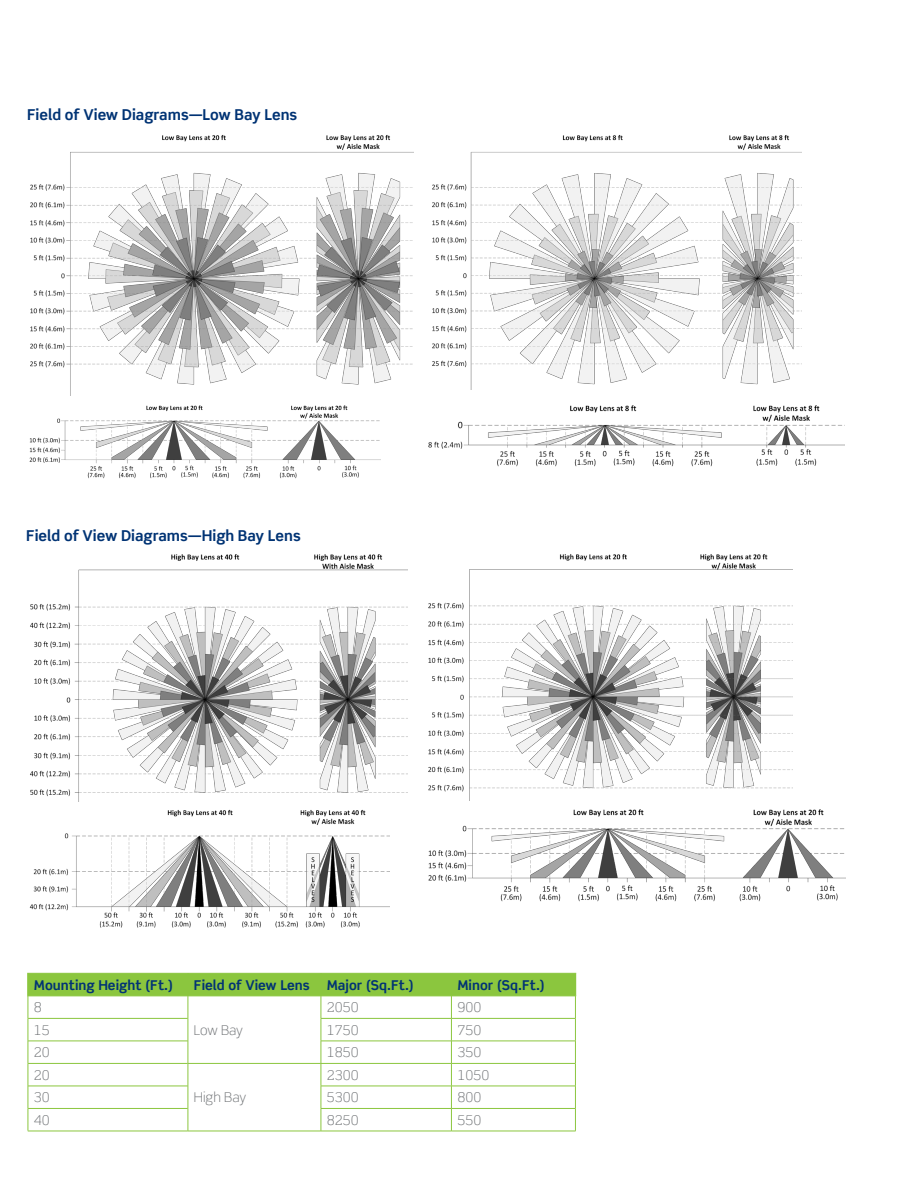
<style>
.page{position:relative;width:918px;height:1188px;background:#fff}
.page>*{position:absolute;margin:0;border:0;box-sizing:border-box;transform-origin:0 0}
.t1{font:700 15px "Scene Std";color:#013374}
.Captions{font:700 13.5px "Scene Std";color:#013374}
.Body_Copy{font:300 13.5px "Scene Std";color:#6f7275}
.Captions-2{font:300 13.5px "Scene Std";color:#6f7275}
</style>
<div class="page">
<img style="left:30px;top:135px;width:384px;height:260px">
<hr style="left:188px;top:1131px;width:133px;height:1px;background:#8bc63e">
<hr style="left:321px;top:1131px;width:130px;height:1px;background:#8bc63e">
<hr style="left:451px;top:1131px;width:125px;height:1px;background:#8bc63e">
<hr style="left:28px;top:1131px;width:160px;height:1px;background:#8bc63e">
<hr style="left:27px;top:996px;width:161px;height:1px;background:#8bc63e">
<hr style="left:27px;top:973px;width:2px;height:23px;background:#8bc63e">
<svg style="left:28px;top:973px;width:548px;height:158px"></svg>
<img style="left:29px;top:405px;width:352px;height:74px">
<img style="left:432px;top:135px;width:369px;height:255px">
<img style="left:428px;top:405px;width:417px;height:62px">
<img style="left:30px;top:554px;width:378px;height:248px">
<img style="left:29px;top:809px;width:360px;height:119px">
<img style="left:428px;top:554px;width:365px;height:247px">
<img style="left:428px;top:809px;width:418px;height:93px">
<p class="t1" style="left:27px;top:105px;width:272px">Field of View Diagrams—Low Bay Lens</p>
<p class="t1" style="left:26px;top:526px;width:276px">Field of View Diagrams—High Bay Lens</p>
<p class="Captions" style="left:34px;top:977px;width:141px">Mounting Height (Ft.)</p>
<p class="Captions" style="left:194px;top:977px;width:117px">Field of View Lens</p>
<p class="Captions" style="left:327px;top:977px;width:89px">Major (Sq.Ft.)</p>
<p class="Captions" style="left:457px;top:977px;width:89px">Minor (Sq.Ft.)</p>
<p class="Captions-2" style="left:34px;top:999px;width:9px">8</p>
<p class="Captions-2" style="left:194px;top:1022px;width:51px">Low Bay</p>
<p class="Body_Copy" style="left:327px;top:999px;width:33px">2050</p>
<p class="Body_Copy" style="left:457px;top:999px;width:25px">900</p>
<p class="Captions-2" style="left:34px;top:1022px;width:17px">15</p>
<p class="Body_Copy" style="left:327px;top:1022px;width:33px">1750</p>
<p class="Body_Copy" style="left:457px;top:1022px;width:25px">750</p>
<p class="Captions-2" style="left:34px;top:1044px;width:17px">20</p>
<p class="Body_Copy" style="left:327px;top:1044px;width:33px">1850</p>
<p class="Body_Copy" style="left:457px;top:1044px;width:25px">350</p>
<p class="Captions-2" style="left:34px;top:1067px;width:17px">20</p>
<p class="Captions-2" style="left:194px;top:1089px;width:54px">High Bay</p>
<p class="Body_Copy" style="left:327px;top:1067px;width:33px">2300</p>
<p class="Body_Copy" style="left:457px;top:1067px;width:33px">1050</p>
<p class="Captions-2" style="left:34px;top:1089px;width:17px">30</p>
<p class="Body_Copy" style="left:327px;top:1089px;width:33px">5300</p>
<p class="Body_Copy" style="left:457px;top:1089px;width:25px">800</p>
<p class="Captions-2" style="left:34px;top:1112px;width:17px">40</p>
<p class="Body_Copy" style="left:327px;top:1112px;width:33px">8250</p>
<p class="Body_Copy" style="left:457px;top:1112px;width:25px">550</p>
</div>
